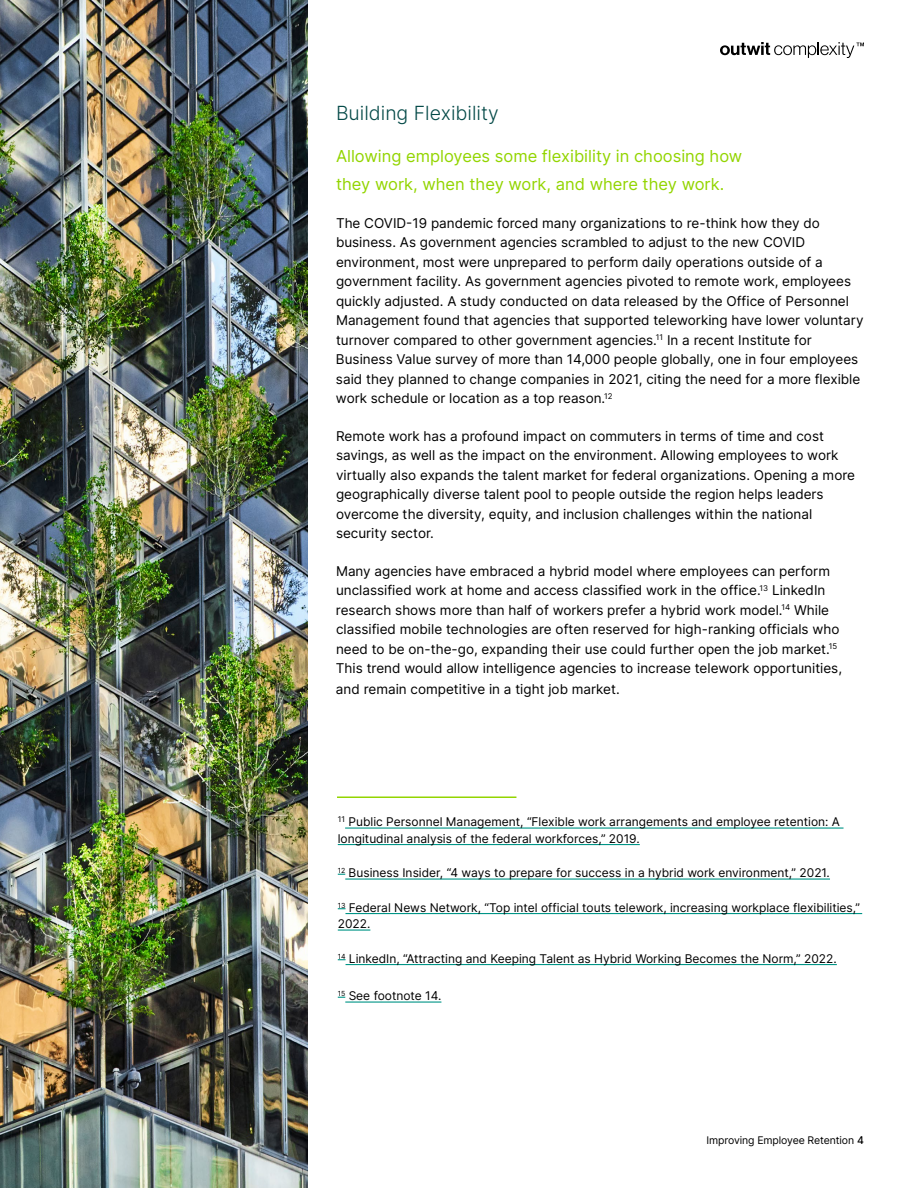
<style>
.page{position:relative;width:918px;height:1188px;background:#fff}
.page>*{position:absolute;margin:0;border:0;box-sizing:border-box;transform-origin:0 0}
.t1{font:19.5px "Inter";color:#054a48}
.t2{font:16.5px/28.5px "Inter";color:#93d500}
.t3{font:13.5px/19.5px "Inter";color:#000}
.t4{font:12px/16.5px "Inter";color:#000}
.t5{font:10.5px "Inter";letter-spacing:-.01em;color:#000}
</style>
<div class="page">
<svg style="left:720px;top:42px;width:144px;height:16px"></svg>
<img style="left:0;top:0;width:308px;height:1188px">
<hr style="left:345px;top:827px;width:499px;height:2px;background:#019587">
<hr style="left:338px;top:844px;width:302px;height:1px;background:#019587">
<hr style="left:345px;top:878px;width:485px;height:2px;background:#019587">
<hr style="left:346px;top:913px;width:516px;height:1px;background:#019587">
<hr style="left:338px;top:929px;width:32px;height:2px;background:#019587">
<hr style="left:346px;top:964px;width:491px;height:1px;background:#019587">
<hr style="left:345px;top:1001px;width:96px;height:2px;background:#019587">
<hr style="left:337px;top:796px;width:179px;height:2px;background:#93d500">
<h1 class="t1" style="left:336px;top:98px;width:164px">Building Flexibility</h1>
<p class="t2" style="left:336px;top:141px;width:408px">Allowing employees some flexibility in choosing how they work, when they work, and where they work.</p>
<p class="t3" style="left:336px;top:213px;width:529px">The COVID-19 pandemic forced many organizations to re-think how they do business. As government agencies scrambled to adjust to the new COVID environment, most were unprepared to perform daily operations outside of a government facility. As government agencies pivoted to remote work, employees quickly adjusted. A study conducted on data released by the Office of Personnel Management found that agencies that supported teleworking have lower voluntary turnover compared to other government agencies.<sup>11</sup> In a recent Institute for Business Value survey of more than 14,000 people globally, one in four employees said they planned to change companies in 2021, citing the need for a more flexible work schedule or location as a top reason.<sup>12</sup></p>
<p class="t3" style="left:336px;top:426px;width:521px">Remote work has a profound impact on commuters in terms of time and cost savings, as well as the impact on the environment. Allowing employees to work virtually also expands the talent market for federal organizations. Opening a more geographically diverse talent pool to people outside the region helps leaders overcome the diversity, equity, and inclusion challenges within the national security sector.</p>
<p class="t3" style="left:336px;top:561px;width:508px">Many agencies have embraced a hybrid model where employees can perform unclassified work at home and access classified work in the office.<sup>13</sup> LinkedIn research shows more than half of workers prefer a hybrid work model.<sup>14</sup> While classified mobile technologies are often reserved for high-ranking officials who need to be on-the-go, expanding their use could further open the job market.<sup>15<br></sup>This trend would allow intelligence agencies to increase telework opportunities,</p>
<p class="t3" style="left:336px;top:679px;width:285px">and remain competitive in a tight job market.</p>
<p class="t4" style="left:338px;top:813px;width:504px"><sup>11</sup> Public Personnel Management, “Flexible work arrangements and employee retention: A longitudinal analysis of the federal workforces,” 2019.</p>
<p class="t4" style="left:338px;top:864px;width:494px"><sup>12</sup> Business Insider, “4 ways to prepare for success in a hybrid work environment,” 2021.</p>
<p class="t4" style="left:338px;top:899px;width:524px"><sup>13</sup> Federal News Network, “Top intel official touts telework, increasing workplace flexibilities,”<br>2022.</p>
<p class="t4" style="left:338px;top:950px;width:500px"><sup>14</sup> LinkedIn, “Attracting and Keeping Talent as Hybrid Working Becomes the Norm,” 2022.</p>
<p class="t4" style="left:338px;top:987px;width:105px"><sup>15</sup> See footnote 14.</p>
<p class="t5" style="left:707px;top:1133px;width:159px">Improving Employee Retention 4</p>
</div>
